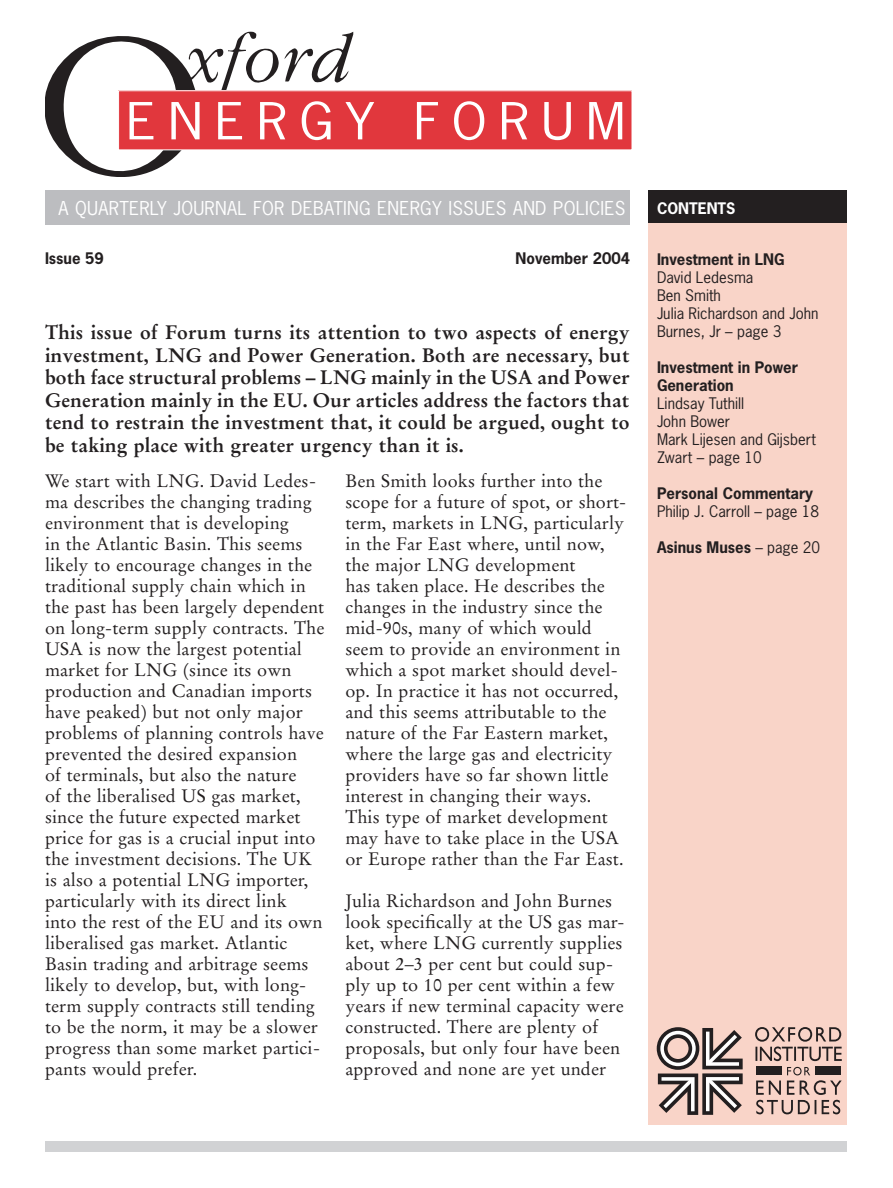
<style>
.page{position:relative;width:893px;height:1188px;background:#fff}
.page>*{position:absolute;margin:0;border:0;box-sizing:border-box;transform-origin:0 0}
.t1{font:48px "News Gothic";letter-spacing:.22em;color:#fff;scale:1.12 1}
.t2{font:700 19.5px/22.5px "Stempel Garamond";letter-spacing:.005em;color:#231f20;text-align:justify}
.t3{font:18px/21px "Stempel Garamond";letter-spacing:.005em;color:#231f20}
.t4{font:18px "News Gothic";letter-spacing:.015em;color:#fff}
.t5{font:15px/18px "News Gothic";color:#231f20}
.t6{font:700 15px/18px "News Gothic";color:#231f20}
.t7{font:700 15px "News Gothic";color:#fff}
.s1{font-weight:400}
</style>
<div class="page">
<svg style="left:45px;top:32px;width:308px;height:145px"></svg>
<div style="left:119px;top:91px;width:513px;height:59px;background:#e1373d"></div>
<div style="left:45px;top:190px;width:585px;height:35px;background:#bcbdc0"></div>
<div style="left:648px;top:191px;width:198px;height:34px;background:#231f20"></div>
<div style="left:648px;top:223px;width:198px;height:902px;background:#f9d4c8"></div>
<svg style="left:656px;top:1027px;width:87px;height:88px"></svg>
<svg style="left:755px;top:1027px;width:87px;height:34px"></svg>
<svg style="left:756px;top:1067px;width:86px;height:47px"></svg>
<div style="left:756px;top:1067px;width:25px;height:8px;background:#231f20"></div>
<div style="left:815px;top:1067px;width:26px;height:8px;background:#231f20"></div>
<div style="left:45px;top:1142px;width:801px;height:10px;background:#d1d2d4"></div>
<h1 class="t1" style="left:126px;top:90px;width:447px">ENERGY FORUM</h1>
<p class="t4" style="left:58px;top:197px;width:568px">A QUARTERLY JOURNAL FOR DEBATING ENERGY ISSUES AND POLICIES</p>
<p class="t6" style="left:45px;top:249px;width:60px">Issue 59</p>
<p class="t6" style="left:516px;top:249px;width:116px">November 2004</p>
<p class="t2" style="left:45px;top:321px;width:586px">This issue of Forum turns its attention to two aspects of energy investment, LNG and Power Generation. Both are necessary, but both face structural problems – LNG mainly in the USA and Power Generation mainly in the EU. Our articles address the factors that tend to restrain the investment that, it could be argued, ought to be taking place with greater urgency than it is.</p>
<p class="t3" style="left:45px;top:470px;width:281px">We start with LNG. David Ledes&shy;ma describes the changing trading environment that is developing<br>in the Atlantic Basin. This seems likely to encourage changes in the traditional supply chain which in the past has been largely dependent on long-term supply contracts. The<br>USA is now the largest potential market for LNG (since its own production and Canadian imports have peaked) but not only major problems of planning controls have prevented the desired expansion<br>of terminals, but also the nature<br>of the liberalised US gas market, since the future expected market price for gas is a crucial input into the investment decisions. The UK is also a potential LNG importer, particularly with its direct link<br>into the rest of the EU and its own liberalised gas market. Atlantic<br>Basin trading and arbitrage seems likely to develop, but, with long&shy;term supply contracts still tending to be the norm, it may be a slower progress than some market partici&shy;pants would prefer.</p>
<p class="t3" style="left:345px;top:470px;width:282px">Ben Smith looks further into the scope for a future of spot, or short&shy;term, markets in LNG, particularly in the Far East where, until now, the major LNG development<br>has taken place. He describes the changes in the industry since the mid-90s, many of which would seem to provide an environment in which a spot market should devel&shy;op. In practice it has not occurred, and this seems attributable to the nature of the Far Eastern market, where the large gas and electricity providers have so far shown little interest in changing their ways.<br>This type of market development may have to take place in the USA or Europe rather than the Far East.</p>
<p class="t3" style="left:345px;top:890px;width:280px">Julia Richardson and John Burnes look specifically at the US gas mar&shy;ket, where LNG currently supplies about 2–3 per cent but could sup&shy;ply up to 10 per cent within a few years if new terminal capacity were constructed. There are plenty of proposals, but only four have been approved and none are yet under</p>
<p class="t7" style="left:657px;top:198px;width:80px">CONTENTS</p>
<p class="t6" style="left:657px;top:249px;width:129px">Investment in LNG</p>
<p class="t5" style="left:657px;top:267px;width:163px">David Ledesma<br>Ben Smith<br>Julia Richardson and John<br>Burnes, Jr – page 3</p>
<p class="t6" style="left:657px;top:357px;width:142px">Investment in Power<br>Generation</p>
<p class="t5" style="left:657px;top:393px;width:160px">Lindsay Tuthill<br>John Bower<br>Mark Lijesen and Gijsbert<br>Zwart – page 10</p>
<p class="t6" style="left:657px;top:483px;width:158px">Personal Commentary</p>
<p class="t5" style="left:657px;top:501px;width:164px">Philip J. Carroll – page 18</p>
<p class="t6" style="left:657px;top:537px;width:165px">Asinus Muses <span class="s1">– page 20</span></p>
</div>
